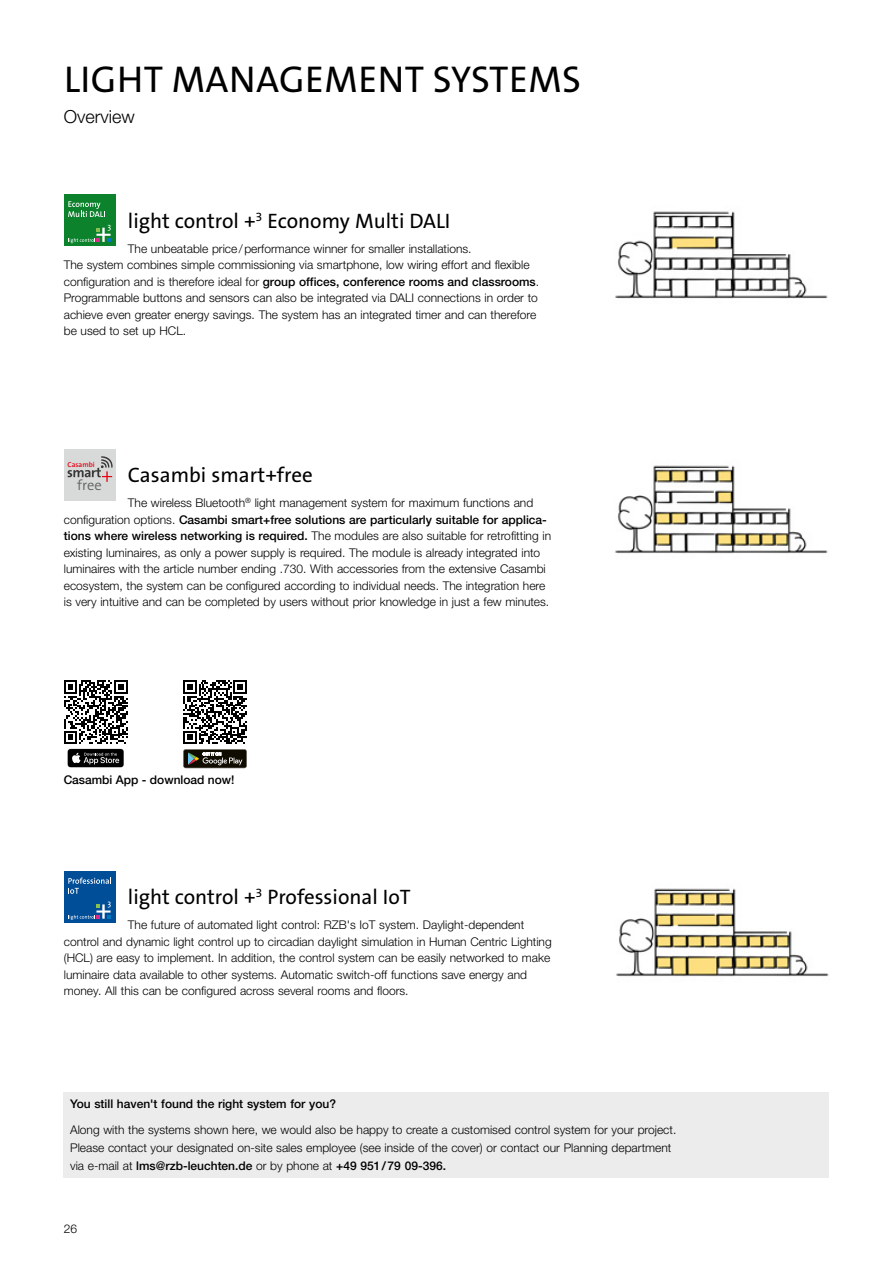
<style>
.page{position:relative;width:893px;height:1263px;background:#fff}
.page>*{position:absolute;margin:0;border:0;box-sizing:border-box;transform-origin:0 0}
.Stratus_Head{font:37.5px "The Sans B W5 Plain";letter-spacing:.015em;color:#000}
.Fließtexte{font:21px "The Sans B W5 Plain";color:#000}
.Subheadline_links{font:300 18px "Helvetica Neue LTW1 G";color:#000}
.t1{font:300 14.55px "The Sans B W4";color:#626463}
.Fließtexte-2{font:300 12px/16.5px "Helvetica Neue LTW1 G";color:#000}
.Fließtexte-3{font:500 12px "Helvetica Neue LTW1 G";color:#000}
.t2{font:600 7.2px "The Sans B W6";color:#e7000e}
.s1{font-weight:500}
</style>
<div class="page">
<img style="left:615px;top:465px;width:213px;height:89px">
<img style="left:615px;top:211px;width:213px;height:88px">
<img style="left:616px;top:888px;width:213px;height:91px">
<svg style="left:64px;top:680px;width:64px;height:87px"></svg>
<svg style="left:183px;top:680px;width:64px;height:88px"></svg>
<div style="left:64px;top:1093px;width:765px;height:85px;background:#ececec"></div>
<div style="left:64px;top:872px;width:51px;height:51px;background:#004e98"></div>
<svg style="left:68px;top:877px;width:43px;height:17px"></svg>
<svg style="left:68px;top:901px;width:43px;height:19px"></svg>
<div style="left:64px;top:450px;width:51px;height:51px;background:#d8dada"></div>
<svg style="left:68px;top:456px;width:45px;height:26px"></svg>
<div style="left:64px;top:195px;width:51px;height:51px;background:#0b822b"></div>
<svg style="left:68px;top:201px;width:37px;height:16px"></svg>
<svg style="left:68px;top:225px;width:43px;height:18px"></svg>
<p class="Stratus_Head" style="left:64px;top:55px;width:518px">LIGHT MANAGEMENT SYSTEMS</p>
<p class="Subheadline_links" style="left:64px;top:106px;width:73px">Overview</p>
<p class="Fließtexte" style="left:128px;top:207px;width:324px">light control +<sup>3</sup> Economy Multi DALI</p>
<p class="Fließtexte-2" style="left:64px;top:240px;width:477px;text-indent:64px">The unbeatable price/performance winner for smaller installations.<br>The system combines simple commissioning via smartphone, low wiring effort and flexible configuration and is therefore ideal for <span class="s1">group offices, conference rooms and classrooms</span>.<br>Programmable buttons and sensors can also be integrated via DALI connections in order to achieve even greater energy savings. The system has an integrated timer and can therefore be used to set up HCL.</p>
<p class="t2" style="left:68px;top:460px;width:29px">Casambi</p>
<p class="Fließtexte" style="left:128px;top:462px;width:186px">Casambi smart+free</p>
<p class="Fließtexte-2" style="left:64px;top:495px;width:489px;text-indent:64px">The wireless Bluetooth<sup>®</sup> light management system for maximum functions and configuration options. <span class="s1">Casambi smart+free solutions are particularly suitable for applica&shy;tions where wireless networking is required.</span> The modules are also suitable for retrofitting in existing luminaires, as only a power supply is required. The module is already integrated into luminaires with the article number ending .730. With accessories from the extensive Casambi ecosystem, the system can be configured according to individual needs. The integration here is very intuitive and can be completed by users without prior knowledge in just a few minutes.</p>
<p class="t1" style="left:77px;top:475px;width:26px">free</p>
<p class="Fließtexte-3" style="left:64px;top:772px;width:172px">Casambi App - download now!</p>
<p class="Fließtexte" style="left:128px;top:884px;width:284px">light control +<sup>3</sup> Professional IoT</p>
<p class="Fließtexte-2" style="left:64px;top:917px;width:489px;text-indent:64px">The future of automated light control: RZB's IoT system. Daylight-dependent control and dynamic light control up to circadian daylight simulation in Human Centric Lighting (HCL) are easy to implement. In addition, the control system can be easily networked to make luminaire data available to other systems. Automatic switch-off functions save energy and money. All this can be configured across several rooms and floors.</p>
<p class="Fließtexte-3" style="left:70px;top:1096px;width:267px">You still haven't found the right system for you?</p>
<p class="Fließtexte-2" style="left:70px;top:1121px;width:608px;line-height:18px">Along with the systems shown here, we would also be happy to create a customised control system for your project.<br>Please contact your designated on-site sales employee (see inside of the cover) or contact our Planning department via e-mail at <span class="s1">lms@rzb-leuchten.de</span> or by phone at <span class="s1">+49 951/79 09-396.</span></p>
<p class="Fließtexte-2" style="left:64px;top:1221px;width:15px">26</p>
</div>
